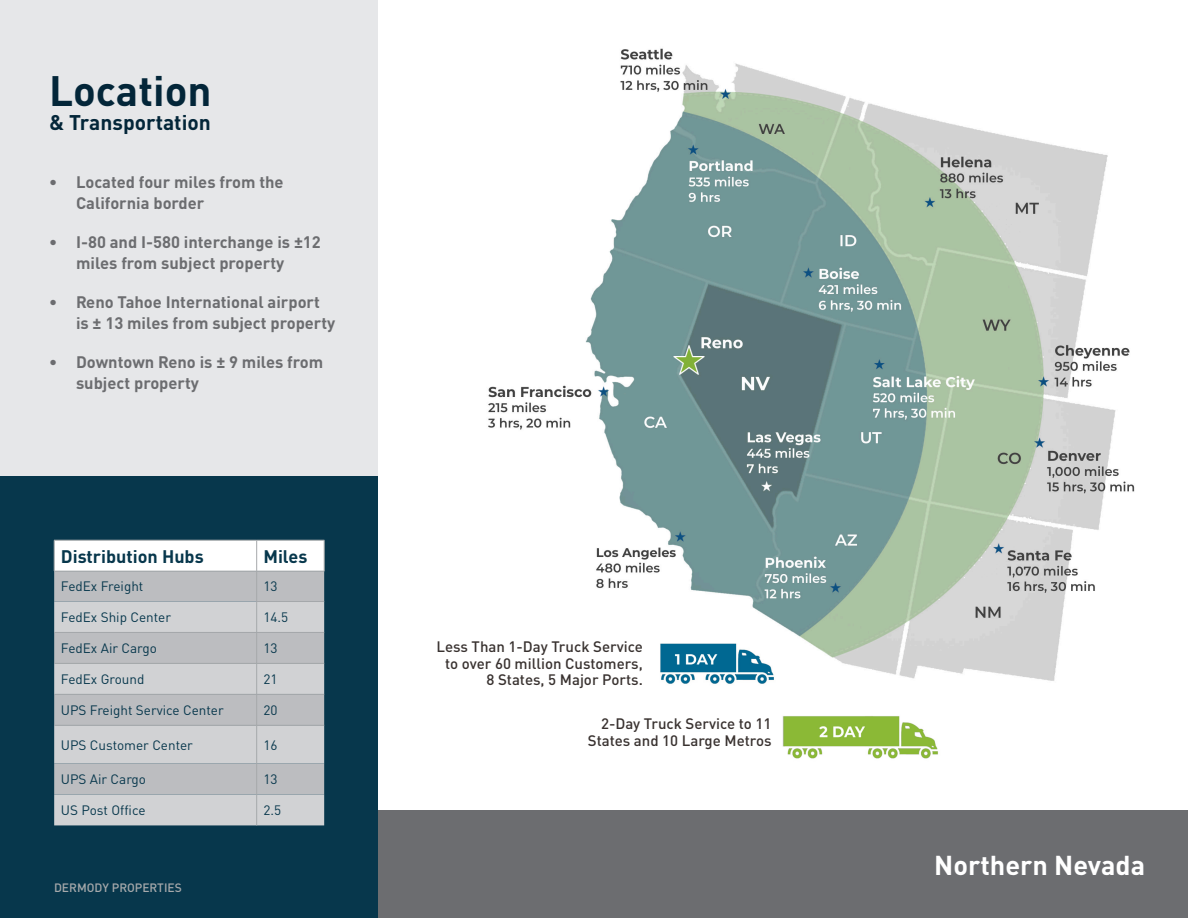
<style>
.page{position:relative;width:1188px;height:918px;background:#fff}
.page>*{position:absolute;margin:0;border:0;box-sizing:border-box;transform-origin:0 0}
.H1_-_Title{font:700 42px "DINOT";color:#032639}
.H1_-_Title-2{font:700 27px "DINOT";color:#fff}
.t1{font:700 21px "DINOT";color:#032639}
.Map_-_Table_Header{font:700 18px "DINOT";color:#07374c}
.t2{font:700 16.5px/21px "DINOT";color:#6c6d70}
.t3{font:500 15px/16.5px "DINOT";color:#393230;text-align:center}
.Map_-_Table_Body{font:13.5px "DINOT";color:#07374c}
.t4{font:500 12px "DINOT";color:#a6a9ab}
</style>
<div class="page">
<div style="left:0;top:0;width:378px;height:594px;background:#e6e7e9"></div>
<div style="left:0;top:476px;width:378px;height:442px;background:#07374c"></div>
<div style="left:378px;top:810px;width:810px;height:108px;background:#6c6d70"></div>
<img style="left:488px;top:48px;width:647px;height:633px">
<img style="left:659px;top:644px;width:128px;height:40px">
<img style="left:782px;top:716px;width:156px;height:43px">
<div style="left:55px;top:541px;width:269px;height:30px;background:#fff"></div>
<div style="left:54px;top:572px;width:270px;height:30px;background:#bcbdc0"></div>
<svg style="left:54px;top:602px;width:270px;height:223px;background:#c7c8cb"></svg>
<hr style="left:256px;top:540px;width:1px;height:31px;background:#a6a9ab">
<hr style="left:54px;top:571px;width:203px;height:1px;background:#a6a9ab">
<hr style="left:257px;top:571px;width:67px;height:1px;background:#a6a9ab">
<hr style="left:256px;top:601px;width:68px;height:1px;background:#a6a9ab">
<hr style="left:256px;top:602px;width:1px;height:30px;background:#a6a9ab">
<hr style="left:54px;top:632px;width:203px;height:1px;background:#a6a9ab">
<hr style="left:257px;top:632px;width:67px;height:1px;background:#a6a9ab">
<hr style="left:256px;top:633px;width:1px;height:30px;background:#a6a9ab">
<hr style="left:54px;top:663px;width:203px;height:1px;background:#a6a9ab">
<hr style="left:257px;top:663px;width:67px;height:1px;background:#a6a9ab">
<hr style="left:256px;top:664px;width:1px;height:30px;background:#a6a9ab">
<hr style="left:54px;top:694px;width:203px;height:1px;background:#a6a9ab">
<hr style="left:257px;top:694px;width:67px;height:1px;background:#a6a9ab">
<hr style="left:256px;top:695px;width:1px;height:30px;background:#a6a9ab">
<hr style="left:54px;top:725px;width:203px;height:1px;background:#a6a9ab">
<hr style="left:257px;top:725px;width:67px;height:1px;background:#a6a9ab">
<hr style="left:256px;top:725px;width:1px;height:39px;background:#a6a9ab">
<hr style="left:256px;top:764px;width:1px;height:31px;background:#a6a9ab">
<hr style="left:256px;top:795px;width:1px;height:30px;background:#a6a9ab">
<hr style="left:54px;top:540px;width:203px;height:1px;background:#a6a9ab">
<hr style="left:54px;top:540px;width:1px;height:31px;background:#a6a9ab">
<hr style="left:257px;top:540px;width:67px;height:1px;background:#a6a9ab">
<hr style="left:324px;top:540px;width:1px;height:31px;background:#a6a9ab">
<hr style="left:256px;top:571px;width:1px;height:30px;background:#a6a9ab">
<p class="H1_-_Title" style="left:49px;top:63px;width:164px">Location</p>
<h4 class="t1" style="left:49px;top:108px;width:163px">&amp; Transportation</h4>
<p class="t2" style="left:76px;top:171px;width:209px;text-indent:-27px">• Located four miles from the<br>California border</p>
<p class="t2" style="left:49px;top:231px;width:273px;text-align:center">• I-80 and I-580 interchange is ±12 miles from subject property</p>
<p class="t2" style="left:76px;top:291px;width:261px;text-indent:-27px">• Reno Tahoe International airport is ± 13 miles from subject property</p>
<p class="t2" style="left:76px;top:351px;width:249px;text-indent:-27px">• Downtown Reno is ± 9 miles from subject property</p>
<p class="Map_-_Table_Header" style="left:61px;top:544px;width:144px">Distribution Hubs</p>
<p class="Map_-_Table_Header" style="left:263px;top:544px;width:46px">Miles</p>
<p class="Map_-_Table_Body" style="left:61px;top:578px;width:84px">FedEx Freight</p>
<p class="Map_-_Table_Body" style="left:263px;top:578px;width:16px">13</p>
<p class="Map_-_Table_Body" style="left:61px;top:609px;width:112px">FedEx Ship Center</p>
<p class="Map_-_Table_Body" style="left:263px;top:609px;width:26px">14.5</p>
<p class="Map_-_Table_Body" style="left:61px;top:640px;width:98px">FedEx Air Cargo</p>
<p class="Map_-_Table_Body" style="left:263px;top:640px;width:16px">13</p>
<p class="Map_-_Table_Body" style="left:61px;top:671px;width:85px">FedEx Ground</p>
<p class="Map_-_Table_Body" style="left:263px;top:671px;width:16px">21</p>
<p class="Map_-_Table_Body" style="left:61px;top:702px;width:164px">UPS Freight Service Center</p>
<p class="Map_-_Table_Body" style="left:263px;top:702px;width:16px">20</p>
<p class="Map_-_Table_Body" style="left:61px;top:736px;width:134px">UPS Customer Center</p>
<p class="Map_-_Table_Body" style="left:263px;top:736px;width:16px">16</p>
<p class="Map_-_Table_Body" style="left:61px;top:771px;width:87px">UPS Air Cargo</p>
<p class="Map_-_Table_Body" style="left:263px;top:771px;width:16px">13</p>
<p class="Map_-_Table_Body" style="left:61px;top:802px;width:86px">US Post Office</p>
<p class="Map_-_Table_Body" style="left:263px;top:802px;width:19px">2.5</p>
<p class="t4" style="left:54px;top:880px;width:129px">DERMODY PROPERTIES</p>
<p class="t3" style="left:436px;top:638px;width:208px">Less Than 1-Day Truck Service to over 60 million Customers,</p>
<p class="t3" style="left:487px;top:671px;width:158px">8 States, 5 Major Ports.</p>
<p class="t3" style="left:588px;top:715px;width:185px;text-align:right">2-Day Truck Service to 11<br>States and 10 Large Metros</p>
<p class="H1_-_Title-2" style="left:934px;top:847px;width:212px">Northern Nevada</p>
</div>
